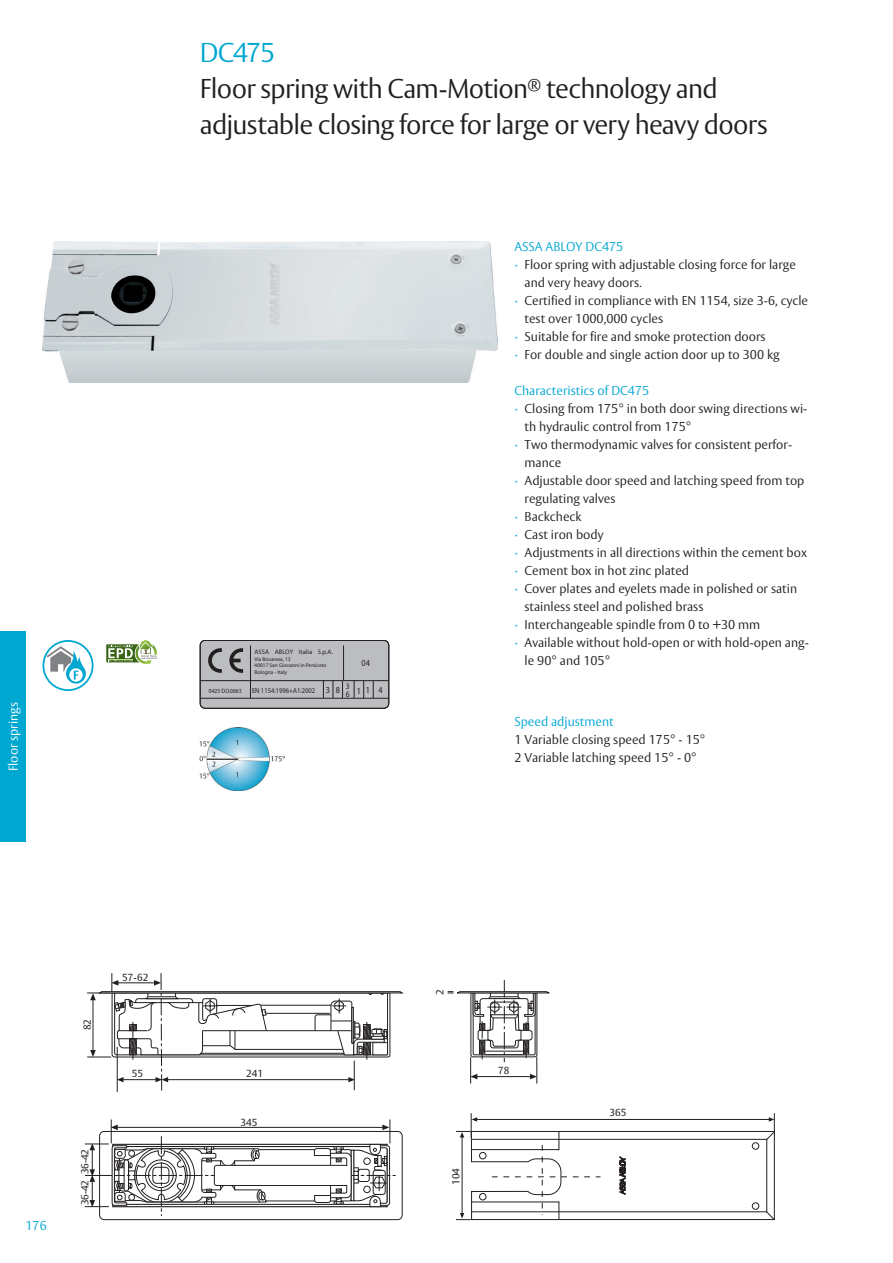
<style>
.page{position:relative;width:893px;height:1263px;background:#fff}
.page>*{position:absolute;margin:0;border:0;box-sizing:border-box;transform-origin:0 0}
.t1{font:300 27px/36px "ASSA Vesta";letter-spacing:-.025em;color:#231f20}
.t2{font:300 12.75px/18px "ASSA Vesta";color:#231f20}
.t3{font:300 12.75px "ASSA Vesta";color:#00a7d1}
.t4{font:300 12.75px "ASSA Vesta";color:#fff}
.t5{font:10.2px "ASSA Vesta";color:#231f20}
.t6{font:300 9.15px "Helvetica";color:#231f20;scale:.9 1}
.t7{font:300 8.4px/8.1px "Helvetica";color:#231f20;scale:.9 1}
.t8{font:300 7.2px "Helvetica";color:#231f20;scale:.9 1}
.t9{font:700 6.6px "Helvetica Neue";letter-spacing:.015em;color:#231f20}
.t10{font:300 6.3px "Helvetica";color:#231f20;scale:.9 1}
.t11{font:5.4px/6.6px "Helvetica Neue";color:#231f20}
.s1{color:#00a7d1}
</style>
<div class="page">
<div style="left:0;top:631px;width:26px;height:211px;background:#00a7d1"></div>
<img style="left:43px;top:242px;width:454px;height:141px">
<svg style="left:43px;top:640px;width:51px;height:51px"></svg>
<hr style="left:117px;top:1047px;width:1px;height:45px;background:#231f20">
<svg style="left:85px;top:1119px;width:310px;height:96px"></svg>
<svg style="left:87px;top:973px;width:317px;height:118px"></svg>
<svg style="left:448px;top:980px;width:102px;height:104px"></svg>
<svg style="left:456px;top:1113px;width:319px;height:108px"></svg>
<div style="left:99px;top:1131px;width:304px;height:89px;border:1px solid #231f20;border-radius:5px"></div>
<img style="left:200px;top:728px;width:85px;height:62px">
<hr style="left:205px;top:708px;width:179px;height:1px;background:#231f20">
<svg style="left:200px;top:640px;width:190px;height:68px;background:#adadb0"></svg>
<img style="left:135px;top:662px;width:16px;height:2px">
<svg style="left:106px;top:641px;width:52px;height:21px"></svg>
<p class="t4" style="left:8px;top:771px;width:71px;rotate:-90deg">Floor springs</p>
<h1 class="t1" style="left:200px;top:37px;width:570px"><span class="s1">DC475<br></span>Floor spring with Cam-Motion<sup>®</sup> technology and adjustable closing force for large or very heavy doors</h1>
<p class="t9" style="left:255px;top:649px;width:80px">ASSA ABLOY Italia S.p.A.</p>
<p class="t11" style="left:255px;top:656px;width:73px">Via Bovaresa, 13<br>40017 San Giovanni in Persiceto<br>Bologna - Italy</p>
<p class="t6" style="left:361px;top:660px;width:11px">04</p>
<p class="t6" style="left:326px;top:687px;width:6px">3</p>
<p class="t7" style="left:346px;top:683px;width:6px">3<br>6</p>
<p class="t10" style="left:209px;top:688px;width:38px">0425 DO.0663</p>
<p class="t8" style="left:252px;top:688px;width:72px">EN 1154:1996+A1:2002</p>
<p class="t6" style="left:336px;top:687px;width:6px">8</p>
<p class="t6" style="left:357px;top:687px;width:30px">11 4</p>
<p class="t3" style="left:514px;top:241px;width:111px">ASSA ABLOY DC475</p>
<p class="t2" style="left:514px;top:256px;width:283px"><span class="s1">·</span> Floor spring with adjustable closing force for large</p>
<p class="t2" style="left:524px;top:274px;width:119px">and very heavy doors.</p>
<p class="t2" style="left:514px;top:292px;width:295px"><span class="s1">·</span> Certified in compliance with EN 1154, size 3-6, cycle</p>
<p class="t2" style="left:524px;top:310px;width:140px">test over 1000,000 cycles</p>
<p class="t2" style="left:514px;top:328px;width:253px"><span class="s1">·</span> Suitable for fire and smoke protection doors</p>
<p class="t2" style="left:514px;top:346px;width:267px"><span class="s1">·</span> For double and single action door up to 300 kg</p>
<p class="t3" style="left:514px;top:385px;width:136px">Characteristics of DC475</p>
<p class="t2" style="left:514px;top:400px;width:294px"><span class="s1">·</span> Closing from 175° in both door swing directions wi-</p>
<p class="t2" style="left:524px;top:418px;width:168px">th hydraulic control from 175°</p>
<p class="t2" style="left:514px;top:436px;width:279px"><span class="s1">·</span> Two thermodynamic valves for consistent perfor-</p>
<p class="t2" style="left:524px;top:454px;width:38px">mance</p>
<p class="t2" style="left:514px;top:472px;width:292px"><span class="s1">·</span> Adjustable door speed and latching speed from top</p>
<p class="t2" style="left:524px;top:490px;width:92px">regulating valves</p>
<p class="t2" style="left:514px;top:508px;width:69px"><span class="s1">·</span> Backcheck</p>
<p class="t2" style="left:514px;top:526px;width:91px"><span class="s1">·</span> Cast iron body</p>
<p class="t2" style="left:514px;top:544px;width:294px"><span class="s1">·</span> Adjustments in all directions within the cement box</p>
<p class="t2" style="left:514px;top:562px;width:176px"><span class="s1">·</span> Cement box in hot zinc plated</p>
<p class="t2" style="left:514px;top:580px;width:284px"><span class="s1">·</span> Cover plates and eyelets made in polished or satin</p>
<p class="t2" style="left:524px;top:598px;width:180px">stainless steel and polished brass</p>
<p class="t2" style="left:514px;top:616px;width:247px"><span class="s1">·</span> Interchangeable spindle from 0 to +30 mm</p>
<p class="t2" style="left:514px;top:634px;width:296px"><span class="s1">·</span> Available without hold-open or with hold-open ang-</p>
<p class="t2" style="left:524px;top:652px;width:87px">le 90° and 105°</p>
<p class="t3" style="left:514px;top:716px;width:101px">Speed adjustment</p>
<p class="t2" style="left:514px;top:731px;width:193px">1 Variable closing speed 175° - 15°<br>2 Variable latching speed 15° - 0°</p>
<p class="t3" style="left:26px;top:1220px;width:23px">176</p>
<p class="t5" style="left:84px;top:1030px;width:13px;rotate:-90deg">82</p>
<p class="t5" style="left:81px;top:1205px;width:57px;rotate:-90deg">36-42 36-42</p>
<p class="t5" style="left:122px;top:974px;width:28px">57-62</p>
<p class="t5" style="left:436px;top:995px;width:7px;rotate:-90deg">2</p>
<p class="t5" style="left:132px;top:1070px;width:13px">55</p>
<p class="t5" style="left:246px;top:1070px;width:18px">241</p>
<p class="t5" style="left:498px;top:1067px;width:13px">78</p>
<p class="t5" style="left:241px;top:1118px;width:18px">345</p>
<p class="t5" style="left:452px;top:1185px;width:18px;rotate:-90deg">104</p>
<p class="t5" style="left:610px;top:1109px;width:18px">365</p>
</div>
